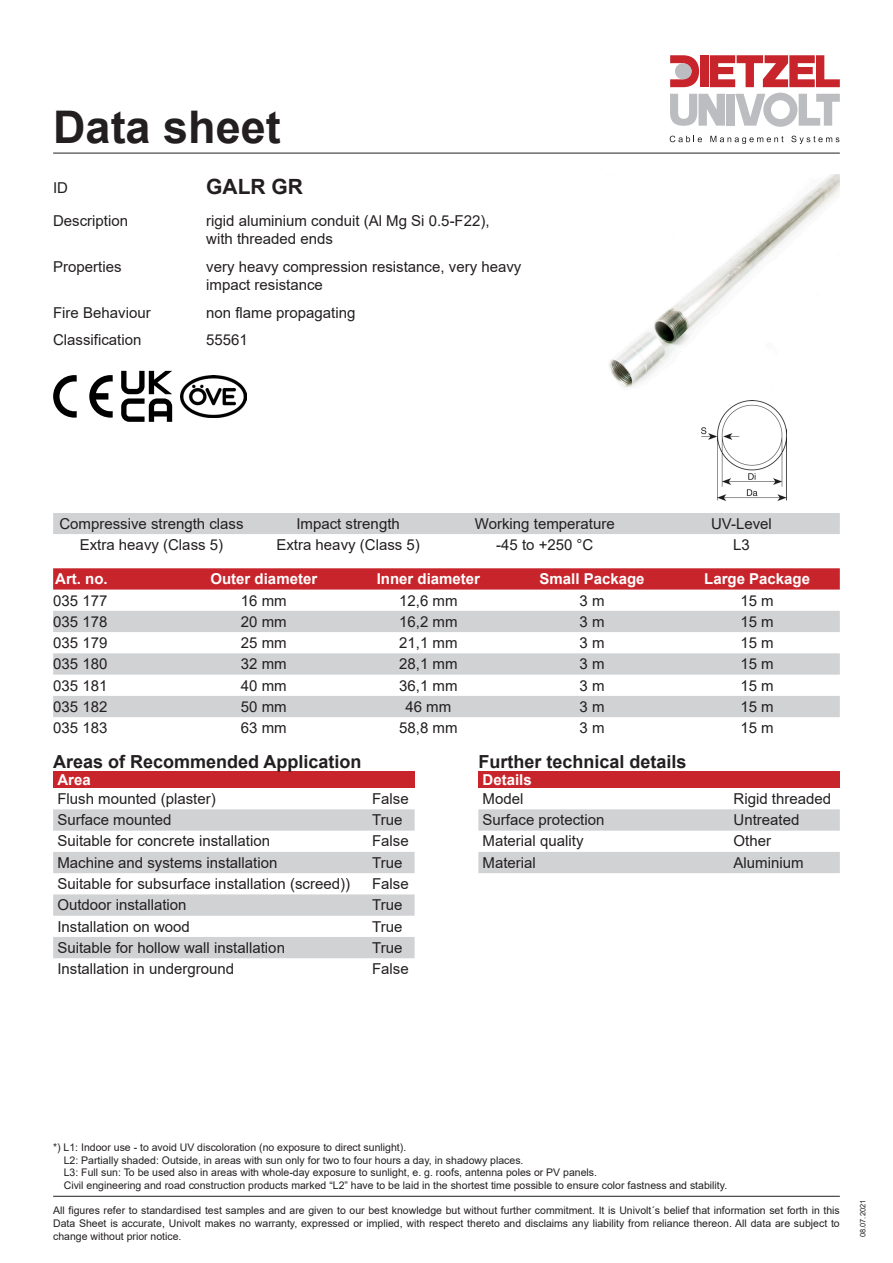
<style>
.page{position:relative;width:893px;height:1263px;background:#fff}
.page>*{position:absolute;margin:0;border:0;box-sizing:border-box;transform-origin:0 0}
.Standard_Absatz{font:700 45px "Arial";color:#231f20}
.Standard_Absatz-2{font:700 21px "Arial";color:#231f20}
.Standard_Absatz-3{font:700 18px "Arial";color:#231f20}
.Standard_Absatz-4{font:15px/18px "Arial";color:#231f20}
.Standard_Absatz-5{font:700 15px "Arial";color:#fff}
.Standard_Absatz-6{font:10.5px/12.6px "Arial";color:#231f20;text-align:justify}
.Standard_Absatz-7{font:7.5px "Arial";color:#231f20}
</style>
<div class="page">
<hr style="left:53px;top:153px;width:787px;height:1px;background:#231f20">
<svg style="left:670px;top:136px;width:32px;height:6px"></svg>
<svg style="left:710px;top:136px;width:73px;height:8px"></svg>
<svg style="left:791px;top:136px;width:48px;height:8px"></svg>
<div style="left:700px;top:55px;width:9px;height:32px;background:#c8242b"></div>
<div style="left:726px;top:94px;width:8px;height:32px;background:#bcbdc0"></div>
<svg style="left:670px;top:94px;width:55px;height:32px"></svg>
<svg style="left:670px;top:55px;width:29px;height:32px"></svg>
<div style="left:675px;top:63px;width:17px;height:16px;background:#bcbdc0;border-radius:50%"></div>
<svg style="left:710px;top:55px;width:130px;height:32px"></svg>
<svg style="left:735px;top:93px;width:105px;height:34px"></svg>
<hr style="left:53px;top:1196px;width:787px;height:1px;background:#231f20">
<div style="left:53px;top:568px;width:787px;height:21px;background:#c8242b"></div>
<svg style="left:53px;top:611px;width:787px;height:106px;fill:#d1d2d4"></svg>
<div style="left:53px;top:513px;width:787px;height:21px;background:#d1d2d4"></div>
<div style="left:53px;top:771px;width:362px;height:17px;background:#c8242b"></div>
<svg style="left:53px;top:809px;width:362px;height:149px;fill:#d1d2d4"></svg>
<div style="left:478px;top:771px;width:362px;height:17px;background:#c8242b"></div>
<svg style="left:478px;top:809px;width:362px;height:64px"></svg>
<svg style="left:89px;top:375px;width:24px;height:43px"></svg>
<svg style="left:53px;top:375px;width:24px;height:43px"></svg>
<svg style="left:121px;top:371px;width:51px;height:51px"></svg>
<img style="left:181px;top:375px;width:65px;height:43px">
<img style="left:609px;top:175px;width:231px;height:213px">
<img style="left:702px;top:401px;width:85px;height:99px">
<p class="Standard_Absatz" style="left:53px;top:95px;width:229px">Data sheet</p>
<p class="Standard_Absatz-2" style="left:206px;top:172px;width:98px">GALR GR</p>
<p class="Standard_Absatz-4" style="left:53px;top:179px;width:16px">ID</p>
<p class="Standard_Absatz-4" style="left:53px;top:212px;width:77px">Description</p>
<p class="Standard_Absatz-4" style="left:206px;top:212px;width:285px">rigid aluminium conduit (Al Mg Si 0.5-F22), with threaded ends</p>
<p class="Standard_Absatz-4" style="left:53px;top:257px;width:70px">Properties</p>
<p class="Standard_Absatz-4" style="left:206px;top:257px;width:317px">very heavy compression resistance, very heavy impact resistance</p>
<p class="Standard_Absatz-4" style="left:53px;top:303px;width:99px">Fire Behaviour</p>
<p class="Standard_Absatz-4" style="left:206px;top:303px;width:151px">non flame propagating</p>
<p class="Standard_Absatz-4" style="left:53px;top:331px;width:90px">Classification</p>
<p class="Standard_Absatz-4" style="left:206px;top:331px;width:43px">55561</p>
<p class="Standard_Absatz-4" style="left:59px;top:514px;width:186px">Compressive strength class</p>
<p class="Standard_Absatz-4" style="left:296px;top:514px;width:105px">Impact strength</p>
<p class="Standard_Absatz-4" style="left:475px;top:514px;width:141px">Working temperature</p>
<p class="Standard_Absatz-4" style="left:711px;top:514px;width:62px">UV-Level</p>
<p class="Standard_Absatz-4" style="left:80px;top:536px;width:145px">Extra heavy (Class 5)</p>
<p class="Standard_Absatz-4" style="left:276px;top:536px;width:145px">Extra heavy (Class 5)</p>
<p class="Standard_Absatz-4" style="left:496px;top:536px;width:99px">-45 to +250 °C</p>
<p class="Standard_Absatz-4" style="left:733px;top:536px;width:18px">L3</p>
<p class="Standard_Absatz-5" style="left:55px;top:568px;width:54px">Art. no.</p>
<p class="Standard_Absatz-5" style="left:210px;top:568px;width:108px">Outer diameter</p>
<p class="Standard_Absatz-5" style="left:377px;top:568px;width:105px">Inner diameter</p>
<p class="Standard_Absatz-5" style="left:540px;top:568px;width:107px">Small Package</p>
<p class="Standard_Absatz-5" style="left:704px;top:568px;width:107px">Large Package</p>
<p class="Standard_Absatz-4" style="left:53px;top:591px;width:56px">035 177</p>
<p class="Standard_Absatz-4" style="left:241px;top:591px;width:47px">16 mm</p>
<p class="Standard_Absatz-4" style="left:399px;top:591px;width:60px">12,6 mm</p>
<p class="Standard_Absatz-4" style="left:580px;top:591px;width:27px">3 m</p>
<p class="Standard_Absatz-4" style="left:740px;top:591px;width:35px">15 m</p>
<p class="Standard_Absatz-4" style="left:53px;top:612px;width:56px">035 178</p>
<p class="Standard_Absatz-4" style="left:241px;top:612px;width:47px">20 mm</p>
<p class="Standard_Absatz-4" style="left:399px;top:612px;width:60px">16,2 mm</p>
<p class="Standard_Absatz-4" style="left:580px;top:612px;width:27px">3 m</p>
<p class="Standard_Absatz-4" style="left:740px;top:612px;width:35px">15 m</p>
<p class="Standard_Absatz-4" style="left:53px;top:634px;width:56px">035 179</p>
<p class="Standard_Absatz-4" style="left:241px;top:634px;width:47px">25 mm</p>
<p class="Standard_Absatz-4" style="left:399px;top:634px;width:60px">21,1 mm</p>
<p class="Standard_Absatz-4" style="left:580px;top:634px;width:27px">3 m</p>
<p class="Standard_Absatz-4" style="left:740px;top:634px;width:35px">15 m</p>
<p class="Standard_Absatz-4" style="left:53px;top:655px;width:56px">035 180</p>
<p class="Standard_Absatz-4" style="left:241px;top:655px;width:47px">32 mm</p>
<p class="Standard_Absatz-4" style="left:399px;top:655px;width:60px">28,1 mm</p>
<p class="Standard_Absatz-4" style="left:580px;top:655px;width:27px">3 m</p>
<p class="Standard_Absatz-4" style="left:740px;top:655px;width:35px">15 m</p>
<p class="Standard_Absatz-4" style="left:53px;top:676px;width:56px">035 181</p>
<p class="Standard_Absatz-4" style="left:241px;top:676px;width:47px">40 mm</p>
<p class="Standard_Absatz-4" style="left:399px;top:676px;width:60px">36,1 mm</p>
<p class="Standard_Absatz-4" style="left:580px;top:676px;width:27px">3 m</p>
<p class="Standard_Absatz-4" style="left:740px;top:676px;width:35px">15 m</p>
<p class="Standard_Absatz-4" style="left:53px;top:697px;width:56px">035 182</p>
<p class="Standard_Absatz-4" style="left:241px;top:697px;width:47px">50 mm</p>
<p class="Standard_Absatz-4" style="left:405px;top:697px;width:47px">46 mm</p>
<p class="Standard_Absatz-4" style="left:580px;top:697px;width:27px">3 m</p>
<p class="Standard_Absatz-4" style="left:740px;top:697px;width:35px">15 m</p>
<p class="Standard_Absatz-4" style="left:53px;top:719px;width:56px">035 183</p>
<p class="Standard_Absatz-4" style="left:241px;top:719px;width:47px">63 mm</p>
<p class="Standard_Absatz-4" style="left:399px;top:719px;width:60px">58,8 mm</p>
<p class="Standard_Absatz-4" style="left:580px;top:719px;width:27px">3 m</p>
<p class="Standard_Absatz-4" style="left:740px;top:719px;width:35px">15 m</p>
<p class="Standard_Absatz-3" style="left:53px;top:748px;width:310px">Areas of Recommended Application</p>
<p class="Standard_Absatz-5" style="left:57px;top:769px;width:35px">Area</p>
<p class="Standard_Absatz-4" style="left:57px;top:789px;width:160px">Flush mounted (plaster)</p>
<p class="Standard_Absatz-4" style="left:372px;top:789px;width:38px">False</p>
<p class="Standard_Absatz-4" style="left:57px;top:811px;width:116px">Surface mounted</p>
<p class="Standard_Absatz-4" style="left:372px;top:811px;width:32px">True</p>
<p class="Standard_Absatz-4" style="left:57px;top:832px;width:214px">Suitable for concrete installation</p>
<p class="Standard_Absatz-4" style="left:372px;top:832px;width:38px">False</p>
<p class="Standard_Absatz-4" style="left:57px;top:853px;width:222px">Machine and systems installation</p>
<p class="Standard_Absatz-4" style="left:372px;top:853px;width:32px">True</p>
<p class="Standard_Absatz-4" style="left:57px;top:875px;width:294px">Suitable for subsurface installation (screed))</p>
<p class="Standard_Absatz-4" style="left:372px;top:875px;width:38px">False</p>
<p class="Standard_Absatz-4" style="left:57px;top:896px;width:131px">Outdoor installation</p>
<p class="Standard_Absatz-4" style="left:372px;top:896px;width:32px">True</p>
<p class="Standard_Absatz-4" style="left:57px;top:917px;width:134px">Installation on wood</p>
<p class="Standard_Absatz-4" style="left:372px;top:917px;width:32px">True</p>
<p class="Standard_Absatz-4" style="left:57px;top:938px;width:229px">Suitable for hollow wall installation</p>
<p class="Standard_Absatz-4" style="left:372px;top:938px;width:32px">True</p>
<p class="Standard_Absatz-4" style="left:57px;top:960px;width:178px">Installation in underground</p>
<p class="Standard_Absatz-4" style="left:372px;top:960px;width:38px">False</p>
<p class="Standard_Absatz-3" style="left:478px;top:748px;width:210px">Further technical details</p>
<p class="Standard_Absatz-5" style="left:483px;top:769px;width:51px">Details</p>
<p class="Standard_Absatz-4" style="left:483px;top:789px;width:42px">Model</p>
<p class="Standard_Absatz-4" style="left:733px;top:789px;width:99px">Rigid threaded</p>
<p class="Standard_Absatz-4" style="left:483px;top:811px;width:123px">Surface protection</p>
<p class="Standard_Absatz-4" style="left:733px;top:811px;width:67px">Untreated</p>
<p class="Standard_Absatz-4" style="left:483px;top:832px;width:102px">Material quality</p>
<p class="Standard_Absatz-4" style="left:733px;top:832px;width:39px">Other</p>
<p class="Standard_Absatz-4" style="left:483px;top:853px;width:55px">Material</p>
<p class="Standard_Absatz-4" style="left:733px;top:853px;width:72px">Aluminium</p>
<p class="Standard_Absatz-6" style="left:64px;top:1141px;width:665px;text-align:left;text-indent:-11px">*) L1: Indoor use - to avoid UV discoloration (no exposure to direct sunlight).<br>L2: Partially shaded: Outside, in areas with sun only for two to four hours a day, in shadowy places.<br>L3: Full sun: To be used also in areas with whole-day exposure to sunlight, e. g. roofs, antenna poles or PV panels.<br>Civil engineering and road construction products marked “L2” have to be laid in the shortest time possible to ensure color fastness and stability.</p>
<p class="Standard_Absatz-6" style="left:53px;top:1204px;width:788px">All figures refer to standardised test samples and are given to our best knowledge but without further commitment. It is Univolt´s belief that information set forth in this Data Sheet is accurate, Univolt makes no warranty, expressed or implied, with respect thereto and disclaims any liability from reliance thereon. All data are subject to change without prior notice.</p>
<p class="Standard_Absatz-7" style="left:858px;top:1237px;width:39px;rotate:-90deg">08.07.2021</p>
</div>
